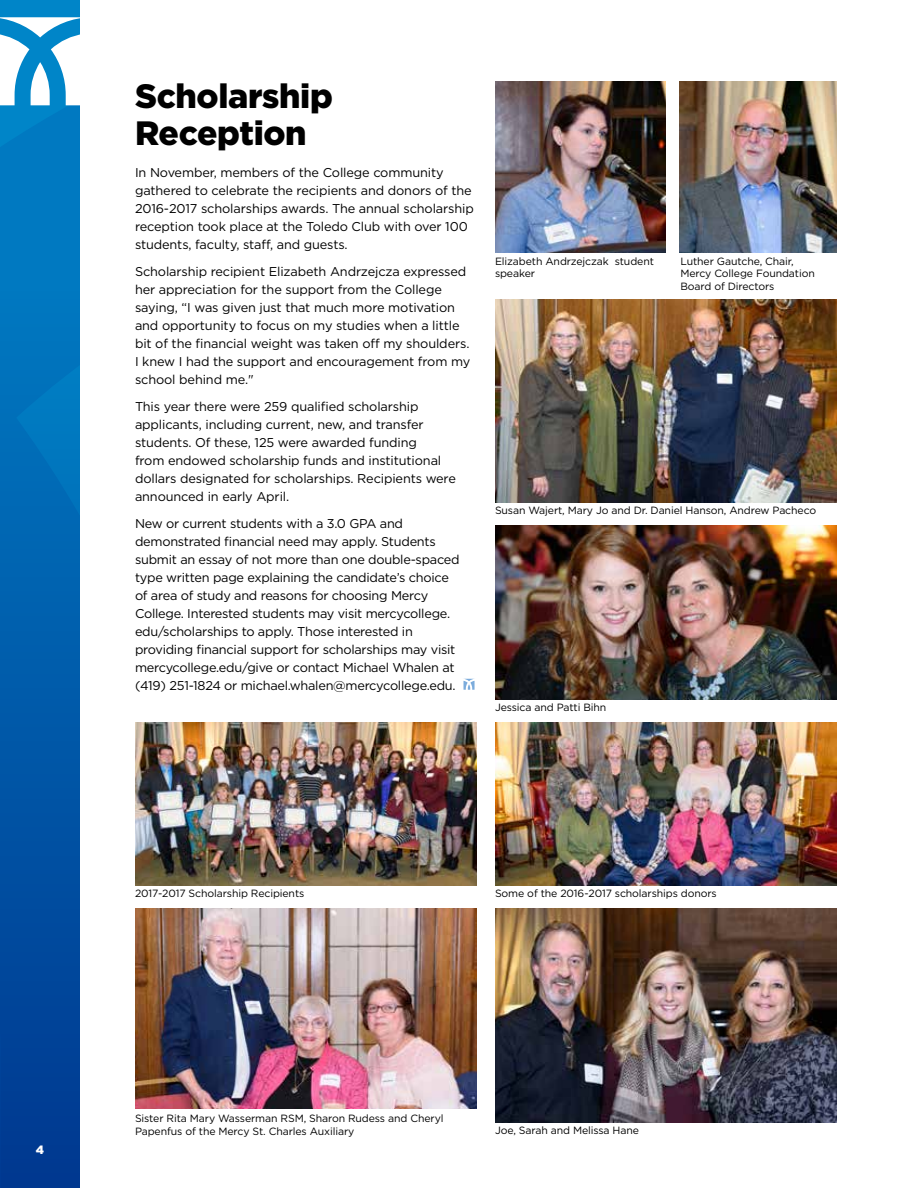
<style>
.page{position:relative;width:918px;height:1188px;background:#fff}
.page>*{position:absolute;margin:0;border:0;box-sizing:border-box;transform-origin:0 0}
.t1{font:900 33.75px/37.5px "Gotham";letter-spacing:-.01em;color:#000}
.t2{font:12.75px/18px "Gotham";letter-spacing:-.01em;color:#000}
.t3{font:900 12px "Gotham";color:#fff}
.t4{font:10.5px/12.6px "Gotham";letter-spacing:-.01em;color:#000}
</style>
<div class="page">
<svg style="left:0;top:0;width:80px;height:291px;background:#007bc2"></svg>
<div style="left:0;top:291px;width:80px;height:897px;background:linear-gradient(to bottom,#007ac2,#00378f)"></div>
<svg style="left:0;top:17px;width:80px;height:88px"></svg>
<svg style="left:463px;top:679px;width:12px;height:11px"></svg>
<img style="left:495px;top:526px;width:342px;height:173px">
<img style="left:135px;top:908px;width:342px;height:201px">
<img style="left:495px;top:908px;width:342px;height:215px">
<img style="left:680px;top:81px;width:157px;height:171px">
<img style="left:495px;top:81px;width:171px;height:171px">
<img style="left:495px;top:299px;width:342px;height:204px">
<img style="left:495px;top:723px;width:342px;height:163px">
<img style="left:135px;top:723px;width:342px;height:163px">
<p class="t3" style="left:36px;top:1142px;width:10px">4</p>
<h1 class="t1" style="left:135px;top:77px;width:199px">Scholarship<br>Reception</h1>
<p class="t2" style="left:135px;top:163px;width:340px">In November, members of the College community gathered to celebrate the recipients and donors of the 2016-2017 scholarships awards. The annual scholarship reception took place at the Toledo Club with over 100 students, faculty, staff, and guests.</p>
<p class="t2" style="left:135px;top:262px;width:337px">Scholarship recipient Elizabeth Andrzejcza expressed her appreciation for the support from the College saying, “I was given just that much more motivation and opportunity to focus on my studies when a little bit of the financial weight was taken off my shoulders.<br>I knew I had the support and encouragement from my school behind me."</p>
<p class="t2" style="left:135px;top:397px;width:322px">This year there were 259 qualified scholarship applicants, including current, new, and transfer students. Of these, 125 were awarded funding<br>from endowed scholarship funds and institutional dollars designated for scholarships. Recipients were announced in early April.</p>
<p class="t2" style="left:135px;top:514px;width:326px">New or current students with a 3.0 GPA and demonstrated financial need may apply. Students submit an essay of not more than one double-spaced type written page explaining the candidate’s choice of area of study and reasons for choosing Mercy College. Interested students may visit mercycollege. edu/scholarships to apply. Those interested in providing financial support for scholarships may visit mercycollege.edu/give or contact Michael Whalen at (419) 251-1824 or michael.whalen@mercycollege.edu.</p>
<p class="t4" style="left:495px;top:255px;width:160px">Elizabeth Andrzejczak student speaker</p>
<p class="t4" style="left:680px;top:255px;width:136px">Luther Gautche, Chair,<br>Mercy College Foundation<br>Board of Directors</p>
<p class="t4" style="left:495px;top:504px;width:323px">Susan Wajert, Mary Jo and Dr. Daniel Hanson, Andrew Pacheco</p>
<p class="t4" style="left:495px;top:700px;width:113px">Jessica and Patti Bihn</p>
<p class="t4" style="left:135px;top:887px;width:171px">2017-2017 Scholarship Recipients</p>
<p class="t4" style="left:495px;top:887px;width:223px">Some of the 2016-2017 scholarships donors</p>
<p class="t4" style="left:135px;top:1112px;width:310px">Sister Rita Mary Wasserman RSM, Sharon Rudess and Cheryl<br>Papenfus of the Mercy St. Charles Auxiliary</p>
<p class="t4" style="left:495px;top:1123px;width:146px">Joe, Sarah and Melissa Hane</p>
</div>
